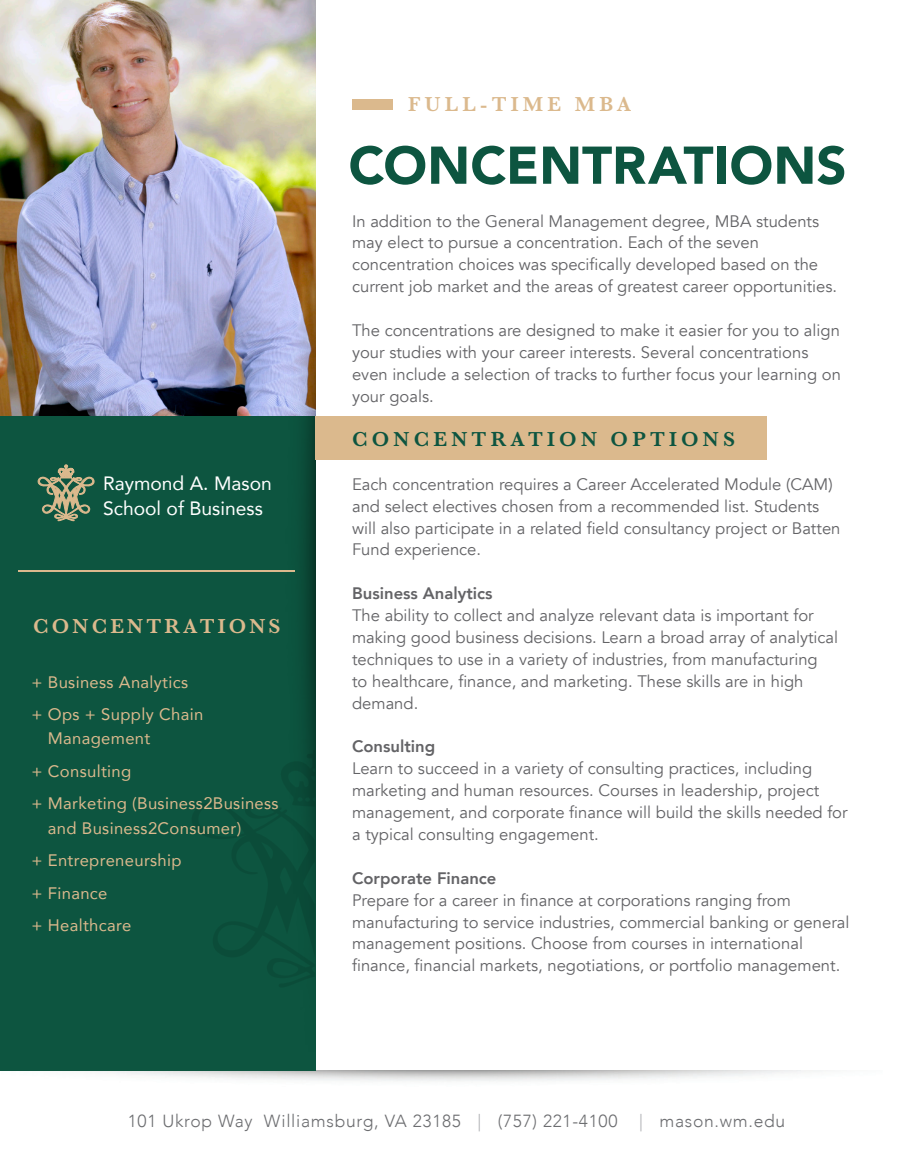
<style>
.page{position:relative;width:914px;height:1166px;background:#fff}
.page>*{position:absolute;margin:0;border:0;box-sizing:border-box;transform-origin:0 0}
.t1{font:900 52.5px "Avenir";letter-spacing:.005em;color:#0d5540}
.t2{font:600 21px "Baskerville";letter-spacing:.2em;color:#0d5540}
.t3{font:600 21px "Baskerville";letter-spacing:.15em;color:#dbb98d}
.t4{font:600 21px "Baskerville";letter-spacing:.2em;color:#dbb98d}
.t5{font:19.25px "Avenir";color:#fff}
.t6{font:300 17.5px "Avenir";letter-spacing:.04em;color:#6c6d70}
.t7{font:16.62px/21.9px "Avenir";color:#636366}
.t8{font:16.62px/24.5px "Avenir";letter-spacing:.02em;color:#dbb98d}
.t9{font:800 16.62px "Avenir";color:#636366}
.s1{color:#a8a9ad}
</style>
<div class="page">
<img style="left:0;top:1070px;width:822px;height:11px">
<div style="left:352px;top:99px;width:40px;height:10px;background:#dbb98d"></div>
<img style="left:0;top:0;width:315px;height:416px">
<div style="left:0;top:416px;width:315px;height:654px;background:#0d5540"></div>
<img style="left:285px;top:84px;width:30px;height:666px">
<svg style="left:293px;top:750px;width:22px;height:228px"></svg>
<div style="left:315px;top:416px;width:452px;height:43px;background:#dbb98d"></div>
<hr style="left:19px;top:570px;width:276px;height:2px;background:#dbb98d">
<svg style="left:38px;top:465px;width:56px;height:56px"></svg>
<p class="t5" style="left:103px;top:468px;width:170px">Raymond A. Mason</p>
<p class="t5" style="left:103px;top:493px;width:161px">School of Business</p>
<p class="t3" style="left:33px;top:611px;width:249px">CONCENTRATIONS</p>
<p class="t8" style="left:32px;top:669px;width:158px">+ Business Analytics</p>
<p class="t8" style="left:48px;top:701px;width:157px;text-indent:-16px">+ Ops + Supply Chain<br>Management</p>
<p class="t8" style="left:32px;top:758px;width:101px">+ Consulting</p>
<p class="t8" style="left:48px;top:790px;width:232px;text-indent:-16px">+ Marketing (Business2Business and Business2Consumer)</p>
<p class="t8" style="left:32px;top:847px;width:152px">+ Entrepreneurship</p>
<p class="t8" style="left:32px;top:880px;width:77px">+ Finance</p>
<p class="t8" style="left:32px;top:912px;width:101px">+ Healthcare</p>
<p class="t4" style="left:408px;top:90px;width:225px">FULL-TIME MBA</p>
<p class="t1" style="left:348px;top:120px;width:499px">CONCENTRATIONS</p>
<p class="t7" style="left:352px;top:210px;width:486px">In addition to the General Management degree, MBA students may elect to pursue a concentration. Each of the seven concentration choices was specifically developed based on the current job market and the areas of greatest career opportunities.</p>
<p class="t7" style="left:352px;top:319px;width:490px">The concentrations are designed to make it easier for you to align your studies with your career interests. Several concentrations even include a selection of tracks to further focus your learning on your goals.</p>
<p class="t2" style="left:352px;top:424px;width:384px">CONCENTRATION OPTIONS</p>
<p class="t7" style="left:352px;top:473px;width:490px">Each concentration requires a Career Accelerated Module (CAM) and select electives chosen from a recommended list. Students will also participate in a related field consultancy project or Batten Fund experience.</p>
<p class="t9" style="left:352px;top:580px;width:142px">Business Analytics</p>
<p class="t7" style="left:352px;top:605px;width:487px">The ability to collect and analyze relevant data is important for making good business decisions. Learn a broad array of analytical techniques to use in a variety of industries, from manufacturing<br>to healthcare, finance, and marketing. These skills are in high demand.</p>
<p class="t9" style="left:352px;top:733px;width:85px">Consulting</p>
<p class="t7" style="left:352px;top:758px;width:497px">Learn to succeed in a variety of consulting practices, including marketing and human resources. Courses in leadership, project management, and corporate finance will build the skills needed for a typical consulting engagement.</p>
<p class="t9" style="left:352px;top:865px;width:146px">Corporate Finance</p>
<p class="t7" style="left:352px;top:889px;width:440px">Prepare for a career in finance at corporations ranging from</p>
<p class="t7" style="left:352px;top:911px;width:499px">manufacturing to service industries, commercial banking or general management positions. Choose from courses in international finance, financial markets, negotiations, or portfolio management.</p>
<p class="t6" style="left:128px;top:1110px;width:659px">101 Ukrop Way Williamsburg, VA 23185 <span class="s1">|</span> (757) 221-4100 <span class="s1">|</span> mason.wm.edu</p>
</div>
